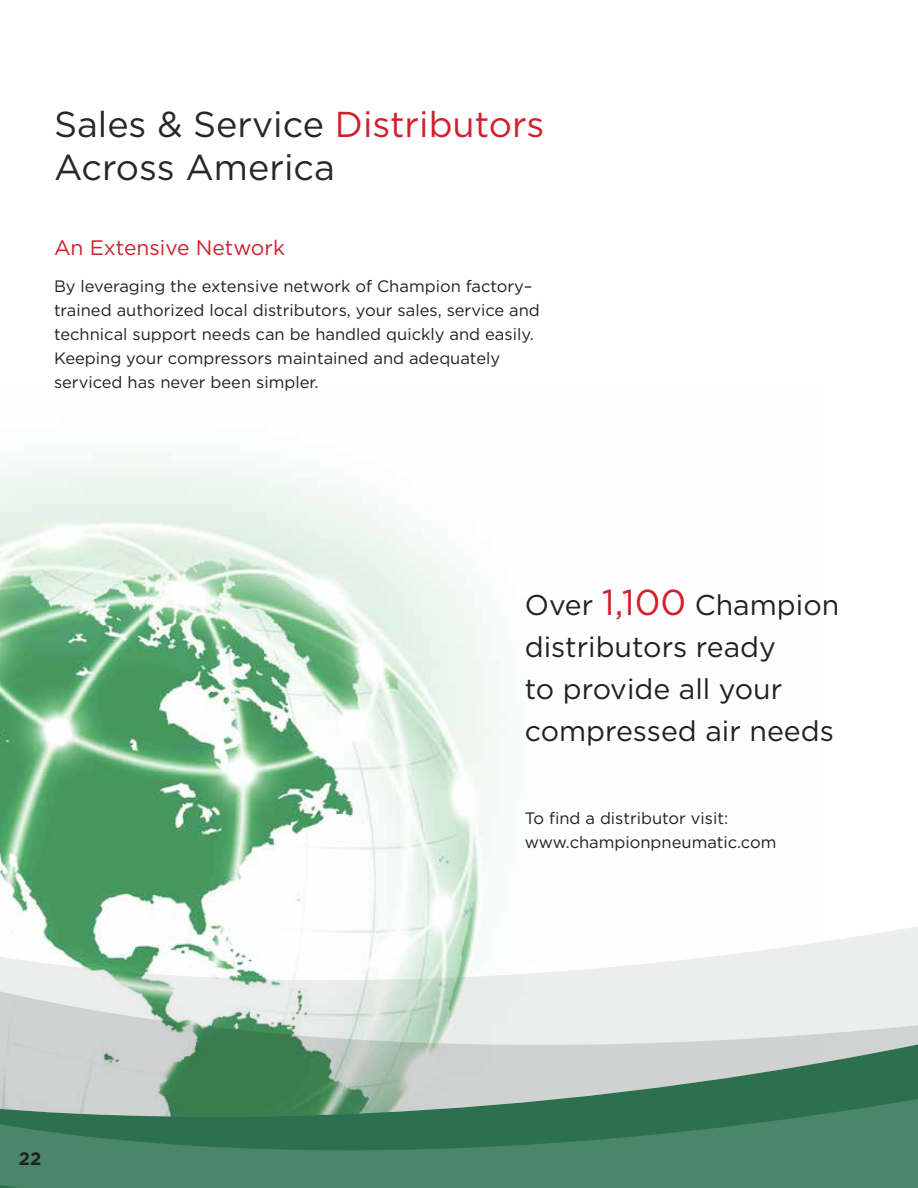
<style>
.page{position:relative;width:918px;height:1188px;background:#fff}
.page>*{position:absolute;margin:0;border:0;box-sizing:border-box;transform-origin:0 0}
.t1{font:36px/43.5px "Gotham";color:#262729}
.t2{font:28.5px/42px "Gotham";color:#231f20}
.t3{font:21px "Gotham";color:#d0202e}
.t4{font:700 18px "Gotham";color:#231f20}
.t5{font:16.5px/24px "Gotham";color:#231f20}
.s1{color:#d0202e}
.s2{font-size:36px;color:#d0202e}
</style>
<div class="page">
<img style="left:0;top:452px;width:508px;height:403px">
<svg style="left:0;top:855px;width:491px;height:48px"></svg>
<svg style="left:0;top:903px;width:918px;height:116px"></svg>
<svg style="left:0;top:1019px;width:918px;height:169px;background:#759d89"></svg>
<h1 class="t1" style="left:54px;top:102px;width:492px">Sales &amp; Service <span class="s1">Distributors<br></span>Across America</h1>
<p class="t3" style="left:54px;top:234px;width:232px">An Extensive Network</p>
<p class="t5" style="left:54px;top:274px;width:487px">By leveraging the extensive network of Champion factory– trained authorized local distributors, your sales, service and technical support needs can be handled quickly and easily.<br>Keeping your compressors maintained and adequately serviced has never been simpler.</p>
<h2 class="t2" style="left:525px;top:584px;width:316px">Over <span class="s2">1,100</span> Champion distributors ready<br>to provide all your compressed air needs</h2>
<p class="t5" style="left:525px;top:806px;width:253px">To find a distributor visit: www.championpneumatic.com</p>
<p class="t4" style="left:19px;top:1147px;width:24px">22</p>
</div>
